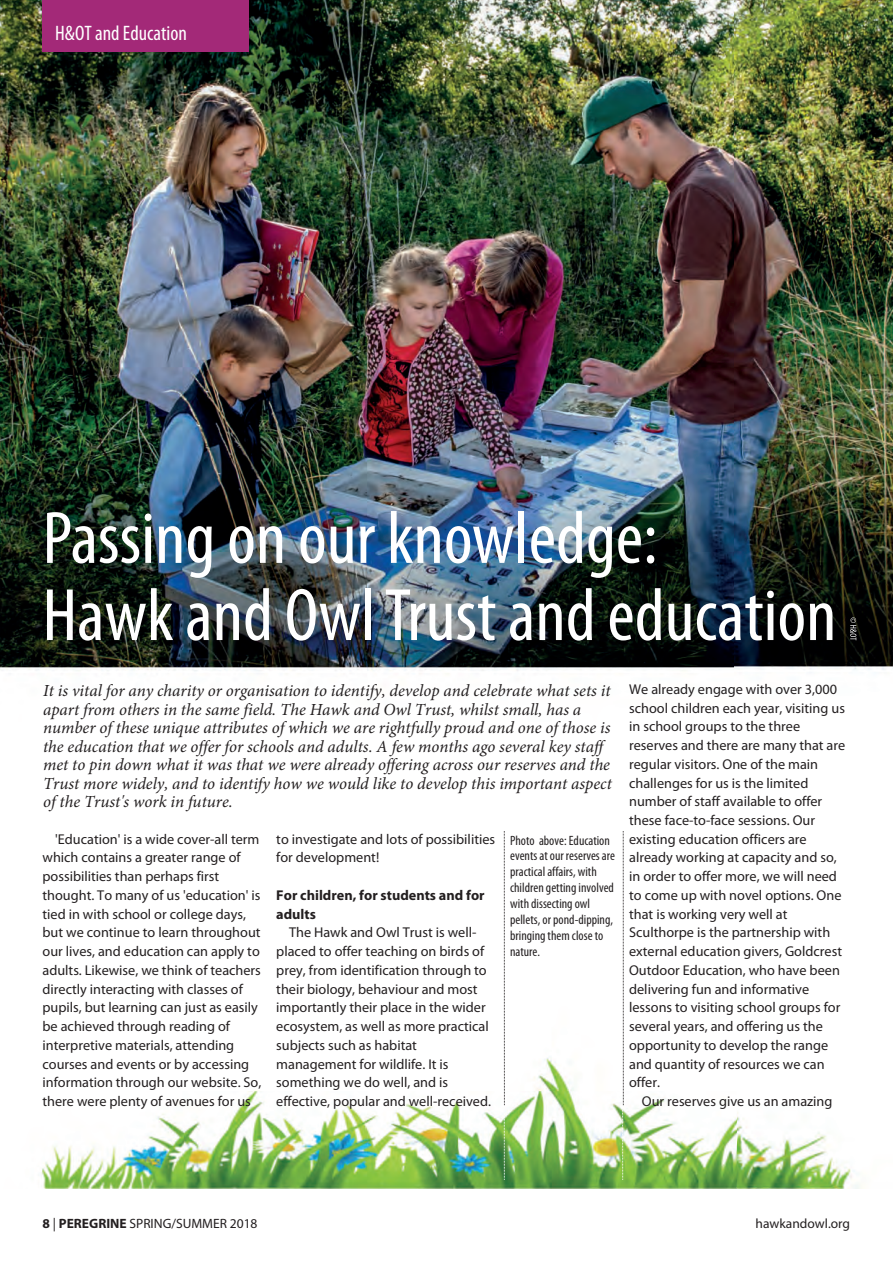
<style>
.page{position:relative;width:893px;height:1263px;background:#fff}
.page>*{position:absolute;margin:0;border:0;box-sizing:border-box;transform-origin:0 0}
.t1{font:condensed 75px/77.1px "Myriad Pro";color:#fff}
.t2{font:condensed 21px "Myriad Pro";color:#fff}
.t3{font:italic 16.95px/18.5px "Minion Pro";color:#231f20}
.t4{font:14.25px/18.8px "Myriad Pro";color:#231f20}
.t5{font:700 14.25px/18.8px "Myriad Pro";color:#231f20}
.t6{font:condensed 13.5px/16px "Myriad Pro";color:#231f20}
.t7{font:13.5px "Myriad Pro";color:#231f20}
.s1{font-weight:700}
</style>
<div class="page">
<img style="left:0;top:0;width:892px;height:1188px">
<div style="left:43px;top:0;width:206px;height:51px;background:#a32978"></div>
<svg style="left:503px;top:773px;width:120px;height:408px"></svg>
<svg style="left:504px;top:831px;width:1px;height:275px"></svg>
<svg style="left:623px;top:831px;width:1px;height:275px"></svg>
<svg style="left:850px;top:617px;width:6px;height:23px"></svg>
<h2 class="t2" style="left:55px;top:25px;width:133px">H&amp;OT and Education</h2>
<h1 class="t1" style="left:43px;top:504px;width:795px">Passing on our knowledge:<br>Hawk and Owl Trust and education</h1>
<p class="t3" style="left:43px;top:683px;width:570px">It is vital for any charity or organisation to identify, develop and celebrate what sets it apart from others in the same field. The Hawk and Owl Trust, whilst small, has a number of these unique attributes of which we are rightfully proud and one of those is the education that we offer for schools and adults. A few months ago several key staff met to pin down what it was that we were already offering across our reserves and the Trust more widely, and to identify how we would like to develop this important aspect of the Trust's work in future.</p>
<p class="t4" style="left:43px;top:830px;width:220px;text-indent:13px">'Education' is a wide cover-all term which contains a greater range of possibilities than perhaps first thought. To many of us 'education' is tied in with school or college days, but we continue to learn throughout our lives, and education can apply to adults. Likewise, we think of teachers directly interacting with classes of pupils, but learning can just as easily be achieved through reading of interpretive materials, attending courses and events or by accessing information through our website. So, there were plenty of avenues for us</p>
<p class="t4" style="left:276px;top:830px;width:220px">to investigate and lots of possibilities for development!</p>
<p class="t5" style="left:276px;top:886px;width:210px">For children, for students and for adults</p>
<p class="t4" style="left:276px;top:924px;width:216px;text-indent:13px">The Hawk and Owl Trust is well&shy;placed to offer teaching on birds of prey, from identification through to their biology, behaviour and most importantly their place in the wider ecosystem, as well as more practical subjects such as habitat management for wildlife. It is something we do well, and is effective, popular and well-received.</p>
<p class="t6" style="left:510px;top:833px;width:106px">Photo above: Education events at our reserves are practical affairs, with children getting involved with dissecting owl pellets, or pond-dipping, bringing them close to nature.</p>
<p class="t4" style="left:629px;top:681px;width:218px">We already engage with over 3,000 school children each year, visiting us in school groups to the three reserves and there are many that are regular visitors. One of the main challenges for us is the limited number of staff available to offer these face-to-face sessions. Our existing education officers are already working at capacity and so, in order to offer more, we will need to come up with novel options. One that is working very well at<br>Sculthorpe is the partnership with external education givers, Goldcrest<br>Outdoor Education, who have been delivering fun and informative lessons to visiting school groups for several years, and offering us the opportunity to develop the range and quantity of resources we can offer.</p>
<p class="t4" style="left:642px;top:1093px;width:192px">Our reserves give us an amazing</p>
<p class="t7" style="left:42px;top:1218px;width:217px"><span class="s1">8</span> | <span class="s1">PEREGRINE</span> SPRING/SUMMER 2018</p>
<p class="t7" style="left:755px;top:1218px;width:96px">hawkandowl.org</p>
</div>
